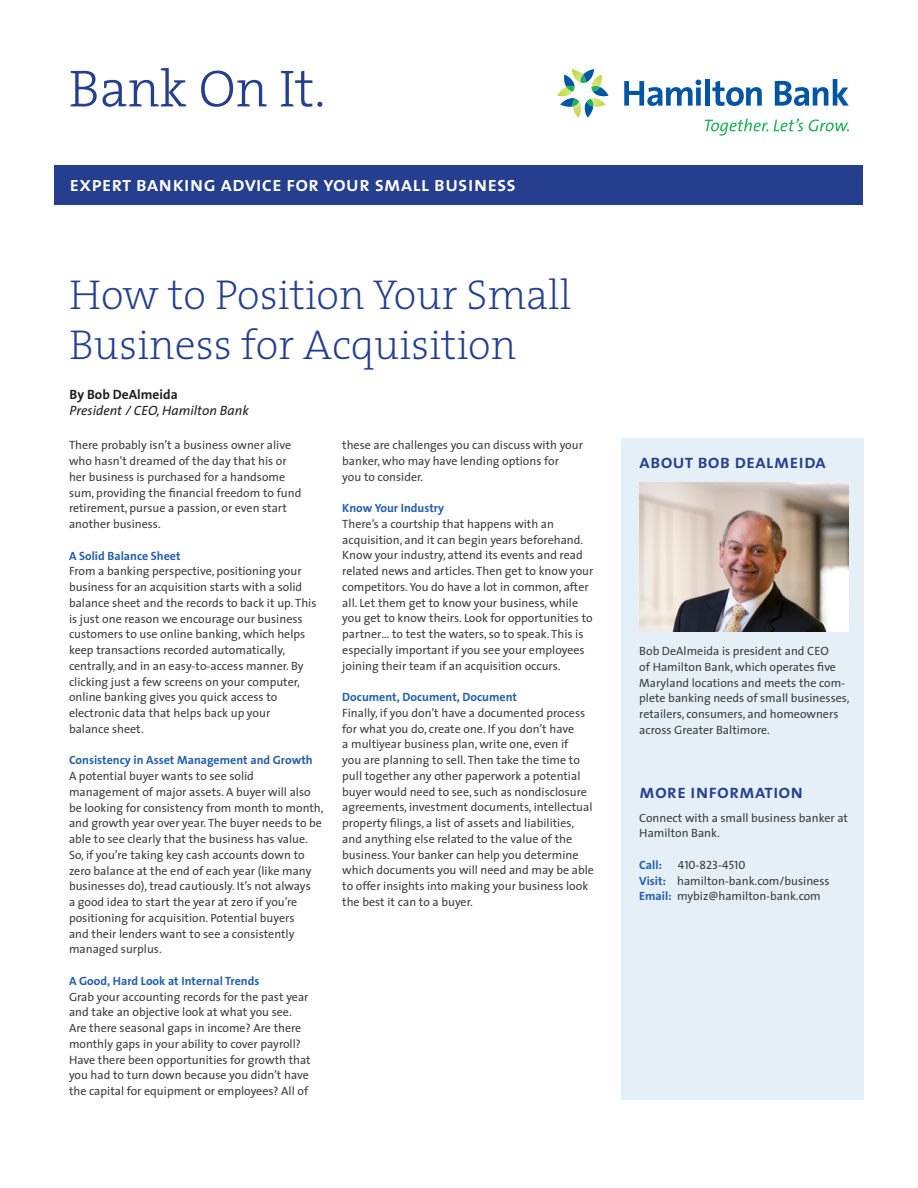
<style>
.page{position:relative;width:918px;height:1188px;background:#fff}
.page>*{position:absolute;margin:0;border:0;box-sizing:border-box;transform-origin:0 0}
.t1{font:300 52.5px "The Serif B3";color:#253f8e}
.t2{font:200 42px/50.4px "The Serif";color:#253f8e}
.t3{font:21px "The Sans Semi Bold Caps";color:#fff}
.t4{font:19.5px "The Sans Semi Bold Caps";color:#253f8e}
.t5{font:italic 13.5px/16.2px "The Sans";color:#231f20}
.Body_Copy{font:12px/15.8px "The Sans";color:#3e3e3f}
.Body_Subhead{font:700 12px "The Sans B7";color:#235fab}
.t6{font:12px "The Sans Caps";color:#3e3e3f}
.s1{font-family:"The Sans B7";font-weight:700;font-style:normal}
.s2{font-family:"The Sans B7";font-weight:700;color:#235fab}
</style>
<div class="page">
<svg style="left:557px;top:69px;width:52px;height:49px"></svg>
<svg style="left:624px;top:80px;width:77px;height:26px"></svg>
<div style="left:705px;top:79px;width:5px;height:27px;background:#0155a5"></div>
<svg style="left:712px;top:81px;width:50px;height:25px"></svg>
<svg style="left:775px;top:79px;width:74px;height:27px"></svg>
<svg style="left:705px;top:119px;width:144px;height:17px"></svg>
<div style="left:55px;top:165px;width:808px;height:40px;background:#253f8e"></div>
<div style="left:621px;top:438px;width:242px;height:661px;background:#e4eff8"></div>
<img style="left:639px;top:483px;width:210px;height:149px">
<h1 class="t1" style="left:69px;top:62px;width:258px">Bank On It.</h1>
<h3 class="t3" style="left:70px;top:167px;width:448px">expert banking advice for your small business</h3>
<p class="t2" style="left:70px;top:268px;width:503px">How to Position Your Small<br>Business for Acquisition</p>
<p class="t5" style="left:70px;top:386px;width:181px"><span class="s1">By Bob DeAlmeida<br></span>President / CEO, Hamilton Bank</p>
<p class="Body_Copy" style="left:69px;top:437px;width:234px">There probably isn’t a business owner alive who hasn’t dreamed of the day that his or her business is purchased for a handsome sum, providing the financial freedom to fund retirement, pursue a passion, or even start another business.</p>
<p class="Body_Subhead" style="left:69px;top:549px;width:113px">A Solid Balance Sheet</p>
<p class="Body_Copy" style="left:69px;top:563px;width:249px">From a banking perspective, positioning your business for an acquisition starts with a solid balance sheet and the records to back it up. This is just one reason we encourage our business customers to use online banking, which helps keep transactions recorded automatically, centrally, and in an easy-to-access manner. By clicking just a few screens on your computer, online banking gives you quick access to electronic data that helps back up your<br>balance sheet.</p>
<p class="Body_Subhead" style="left:69px;top:754px;width:245px">Consistency in Asset Management and Growth</p>
<p class="Body_Copy" style="left:69px;top:768px;width:256px">A potential buyer wants to see solid management of major assets. A buyer will also be looking for consistency from month to month, and growth year over year. The buyer needs to be able to see clearly that the business has value.<br>So, if you’re taking key cash accounts down to zero balance at the end of each year (like many businesses do), tread cautiously. It’s not always<br>a good idea to start the year at zero if you’re positioning for acquisition. Potential buyers<br>and their lenders want to see a consistently managed surplus.</p>
<p class="Body_Subhead" style="left:69px;top:974px;width:192px">A Good, Hard Look at Internal Trends</p>
<p class="Body_Copy" style="left:69px;top:988px;width:243px">Grab your accounting records for the past year and take an objective look at what you see.<br>Are there seasonal gaps in income? Are there monthly gaps in your ability to cover payroll?<br>Have there been opportunities for growth that you had to turn down because you didn’t have the capital for equipment or employees? All of</p>
<p class="Body_Copy" style="left:342px;top:437px;width:242px">these are challenges you can discuss with your banker, who may have lending options for<br>you to consider.</p>
<p class="Body_Subhead" style="left:342px;top:502px;width:103px">Know Your Industry</p>
<p class="Body_Copy" style="left:342px;top:516px;width:253px">There’s a courtship that happens with an acquisition, and it can begin years beforehand.<br>Know your industry, attend its events and read related news and articles. Then get to know your competitors. You do have a lot in common, after all. Let them get to know your business, while you get to know theirs. Look for opportunities to partner… to test the waters, so to speak. This is especially important if you see your employees joining their team if an acquisition occurs.</p>
<p class="Body_Subhead" style="left:342px;top:691px;width:176px">Document, Document, Document</p>
<p class="Body_Copy" style="left:342px;top:705px;width:253px">Finally, if you don’t have a documented process for what you do, create one. If you don’t have<br>a multiyear business plan, write one, even if<br>you are planning to sell. Then take the time to pull together any other paperwork a potential buyer would need to see, such as nondisclosure agreements, investment documents, intellectual property filings, a list of assets and liabilities, and anything else related to the value of the business. Your banker can help you determine which documents you will need and may be able to offer insights into making your business look the best it can to a buyer.</p>
<h3 class="t4" style="left:639px;top:446px;width:188px">about bob dealmeida</h3>
<p class="Body_Copy" style="left:639px;top:643px;width:212px">Bob DeAlmeida is president and CEO<br>of Hamilton Bank, which operates five Maryland locations and meets the com&shy;plete banking needs of small businesses, retailers, consumers, and homeowners across Greater Baltimore.</p>
<h3 class="t4" style="left:639px;top:776px;width:165px">more information</h3>
<p class="Body_Copy" style="left:639px;top:809px;width:210px">Connect with a small business banker at<br>Hamilton Bank.</p>
<p class="Body_Subhead" style="left:639px;top:859px;width:24px">Call:</p>
<p class="t6" style="left:678px;top:855px;width:69px">410-823-4510</p>
<p class="Body_Copy" style="left:639px;top:872px;width:192px"><span class="s2">Visit:</span> hamilton-bank.com/business<br><span class="s2">Email:</span> mybiz@hamilton-bank.com</p>
</div>
